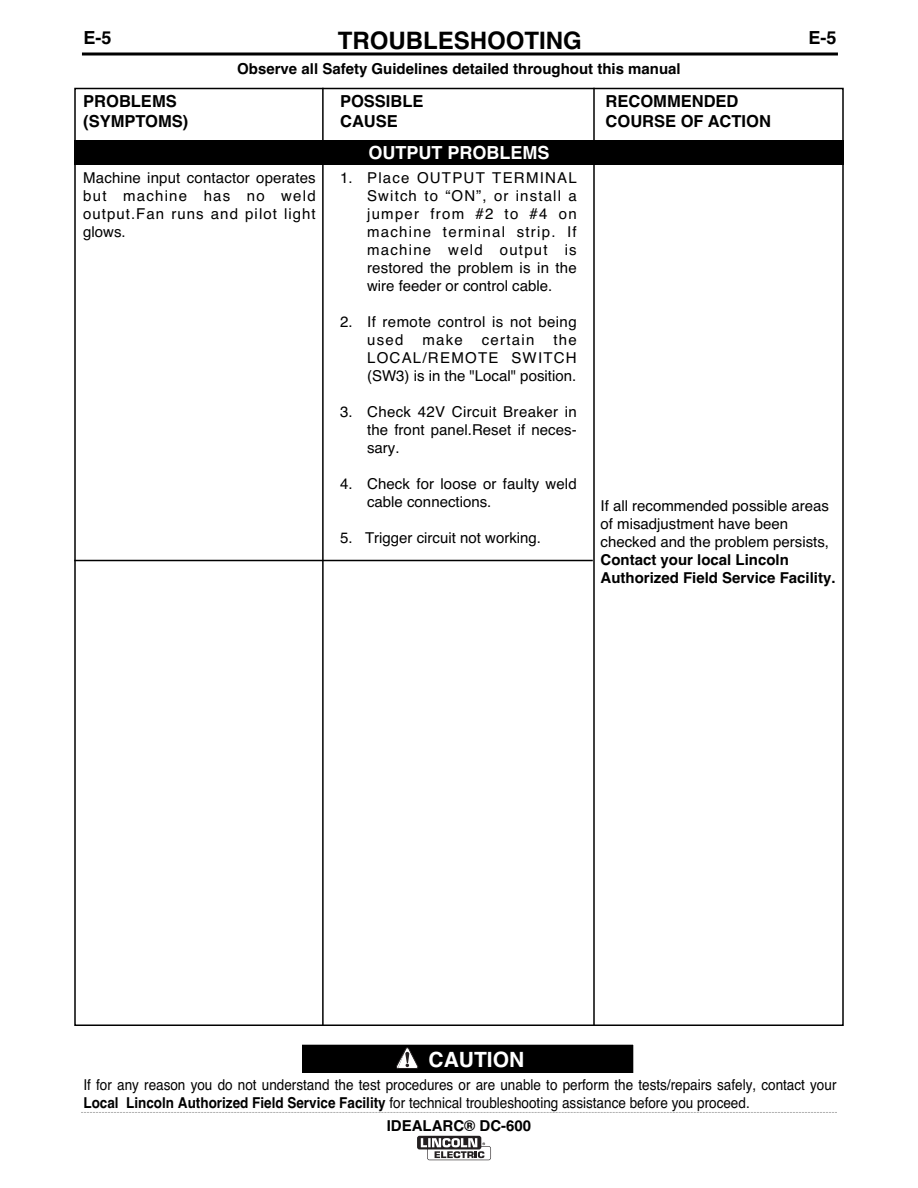
<style>
.page{position:relative;width:918px;height:1188px;background:#fff}
.page>*{position:absolute;margin:0;border:0;box-sizing:border-box;transform-origin:0 0}
.t1{font:700 24px "Helvetica";color:#000}
.t2{font:700 21px "Helvetica";color:#fff}
.t3{font:700 18px "Helvetica";color:#fff}
.t4{font:700 18px "Helvetica";color:#000}
.t5{font:700 16.5px/19.8px "Helvetica";color:#000}
.t6{font:15px/18px "Helvetica";color:#000;text-align:justify}
.t7{font:15px/18px "Helvetica";color:#000;scale:.9 1}
.t8{font:700 15px/18px "Helvetica";color:#000}
.t9{font:15px/18px "Helvetica";letter-spacing:.03em;color:#000}
.t10{font:15px "Helvetica";letter-spacing:.085em;color:#000}
.s1{font-weight:700}
</style>
<div class="page">
<svg style="left:82px;top:52px;width:756px;height:4px;background:#3f3f3f"></svg>
<svg style="left:417px;top:1136px;width:74px;height:24px"></svg>
<div style="left:302px;top:1045px;width:331px;height:28px;background:#000"></div>
<div style="left:299px;top:1042px;width:337px;height:34px;border:3px solid #fff"></div>
<svg style="left:396px;top:1048px;width:22px;height:21px"></svg>
<svg style="left:81px;top:1112px;width:756px;height:1px"></svg>
<div style="left:74px;top:141px;width:770px;height:24px;background:#000"></div>
<hr style="left:322px;top:88px;width:2px;height:938px;background:#000">
<hr style="left:593px;top:88px;width:2px;height:938px;background:#000">
<hr style="left:74px;top:560px;width:519px;height:1px;background:#000">
<p class="t4" style="left:83px;top:27px;width:30px">E-5</p>
<p class="t5" style="left:83px;top:92px;width:107px">PROBLEMS (SYMPTOMS)</p>
<h1 class="t1" style="left:338px;top:27px;width:246px">TROUBLESHOOTING</h1>
<p class="t4" style="left:808px;top:27px;width:30px">E-5</p>
<p class="t8" style="left:237px;top:59px;width:445px">Observe all Safety Guidelines detailed throughout this manual</p>
<p class="t5" style="left:340px;top:92px;width:85px">POSSIBLE<br>CAUSE</p>
<p class="t3" style="left:368px;top:142px;width:183px">OUTPUT PROBLEMS</p>
<p class="t5" style="left:606px;top:92px;width:167px">RECOMMENDED<br>COURSE OF ACTION</p>
<p class="t6" style="left:83px;top:168px;width:234px">Machine input contactor operates but machine has no weld output.Fan runs and pilot light glows.</p>
<p class="t6" style="left:367px;top:168px;width:211px;text-indent:-27px">1. Place OUTPUT TERMINAL Switch to “ON”, or install a jumper from #2 to #4 on machine terminal strip. If machine weld output is restored the problem is in the wire feeder or control cable.</p>
<p class="t9" style="left:367px;top:312px;width:211px;text-indent:-27px">2. If remote control is not being used</p>
<p class="t6" style="left:367px;top:330px;width:211px;text-indent:186px">the LOCAL/REMOTE SWITCH (SW3) is in the "Local" position.</p>
<p class="t6" style="left:367px;top:402px;width:211px;text-indent:-27px">3. Check 42V Circuit Breaker in the front panel.Reset if neces&shy;sary.</p>
<p class="t6" style="left:367px;top:474px;width:211px;text-indent:-27px">4. Check for loose or faulty weld cable connections.</p>
<p class="t6" style="left:340px;top:528px;width:202px">5. Trigger circuit not working.</p>
<p class="t6" style="left:422px;top:330px;width:42px">make</p>
<p class="t10" style="left:482px;top:331px;width:54px">certain</p>
<p class="t6" style="left:601px;top:497px;width:230px;text-align:left">If all recommended possible areas of misadjustment have been checked and the problem persists,</p>
<p class="t8" style="left:601px;top:551px;width:237px">Contact your local Lincoln<br>Authorized Field Service Facility.</p>
<h2 class="t2" style="left:429px;top:1047px;width:97px">CAUTION</h2>
<p class="t7" style="left:83px;top:1076px;width:838px">If for any reason you do not understand the test procedures or are unable to perform the tests/repairs safely, contact your<br><span class="s1">Local Lincoln Authorized Field Service Facility</span> for technical troubleshooting assistance before you proceed.</p>
<p class="t8" style="left:387px;top:1117px;width:146px">IDEALARC® DC-600</p>
</div>
